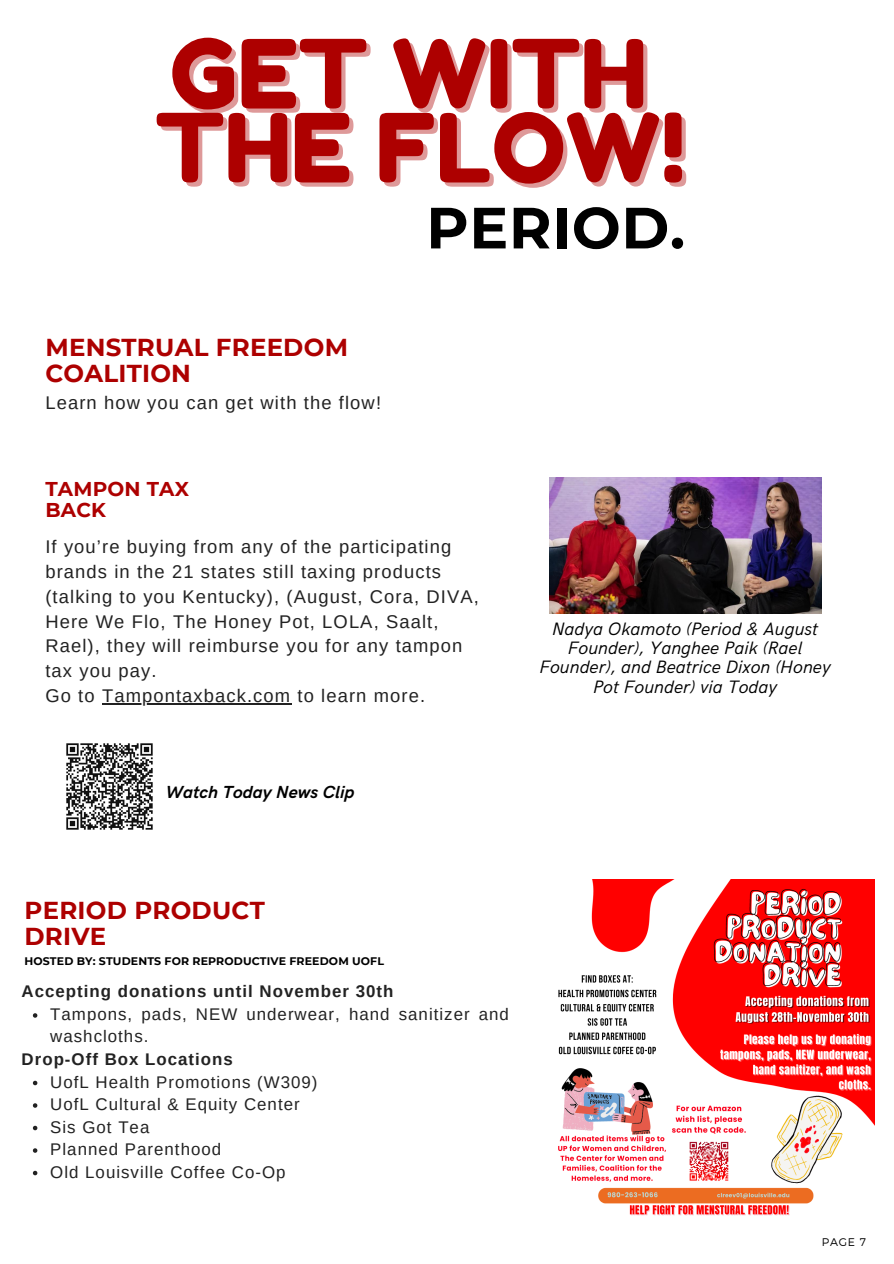
<style>
.page{position:relative;width:894px;height:1264px;background:#fff}
.page>*{position:absolute;margin:0;border:0;box-sizing:border-box;transform-origin:0 0}
.t1{font:94.95px "Fredoka One";color:#ad0000}
.t2{font:700 58.05px "Montserrat";letter-spacing:.01em;color:#000}
.t3{font:700 24.45px/25.8px "Montserrat";letter-spacing:.01em;color:#ad0000}
.t4{font:700 19.95px "Montserrat";letter-spacing:.01em;color:#ad0000}
.t5{font:18.3px/24.8px "Arimo";letter-spacing:.06em;color:#222}
.t6{font:italic 18px/19.2px "HK Grotesk";color:#000;text-align:center}
.t7{font:italic 700 17.55px "HK Grotesk";color:#000}
.t8{font:16.8px/22.5px "Arimo";letter-spacing:.06em;color:#222}
.t9{font:700 16.8px "Arimo";letter-spacing:.06em;color:#222}
.t10{font:300 11.1px "Montserrat";color:#000}
.t11{font:700 10.95px "Montserrat";letter-spacing:.01em;color:#000}
</style>
<div class="page">
<hr style="left:102px;top:703px;width:189px;height:1px;background:#222">
<img style="left:549px;top:477px;width:272px;height:136px">
<img style="left:66px;top:743px;width:87px;height:87px">
<svg style="left:33px;top:1013px;width:4px;height:4px"></svg>
<svg style="left:33px;top:1080px;width:4px;height:5px"></svg>
<svg style="left:33px;top:1103px;width:4px;height:4px"></svg>
<svg style="left:33px;top:1125px;width:4px;height:5px"></svg>
<svg style="left:33px;top:1148px;width:4px;height:4px"></svg>
<svg style="left:33px;top:1170px;width:4px;height:5px"></svg>
<img style="left:558px;top:879px;width:316px;height:337px">
<p class="t1" style="left:170px;top:16px;width:478px">GET WITH</p>
<p class="t1" style="left:155px;top:90px;width:532px">THE FLOW!</p>
<p class="t3" style="left:45px;top:334px;width:304px">MENSTRUAL FREEDOM<br>COALITION</p>
<p class="t5" style="left:45px;top:390px;width:337px">Learn how you can get with the flow!</p>
<p class="t4" style="left:45px;top:476px;width:145px">TAMPON TAX</p>
<p class="t4" style="left:45px;top:497px;width:62px">BACK</p>
<p class="t2" style="left:426px;top:192px;width:260px">PERIOD.</p>
<p class="t5" style="left:45px;top:534px;width:435px">If you’re buying from any of the participating brands in the 21 states still taxing products (talking to you Kentucky), (August, Cora, DIVA, Here We Flo, The Honey Pot, LOLA, Saalt, Rael), they will reimburse you for any tampon tax you pay.</p>
<p class="t5" style="left:45px;top:683px;width:381px">Go to Tampontaxback.com to learn more.</p>
<p class="t7" style="left:166px;top:781px;width:190px">Watch Today News Clip</p>
<p class="t6" style="left:539px;top:620px;width:292px">Nadya Okamoto (Period &amp; August<br>Founder), Yanghee Paik (Rael<br>Founder), and Beatrice Dixon (Honey<br>Pot Founder) via Today</p>
<p class="t3" style="left:24px;top:897px;width:242px">PERIOD PRODUCT</p>
<p class="t3" style="left:24px;top:923px;width:83px">DRIVE</p>
<p class="t11" style="left:24px;top:954px;width:361px">HOSTED BY: STUDENTS FOR REPRODUCTIVE FREEDOM UOFL</p>
<p class="t9" style="left:22px;top:982px;width:373px">Accepting donations until November 30th</p>
<p class="t8" style="left:50px;top:1002px;width:460px">Tampons, pads, NEW underwear, hand sanitizer and washcloths.</p>
<p class="t8" style="left:50px;top:1070px;width:268px">UofL Health Promotions (W309)</p>
<p class="t8" style="left:50px;top:1092px;width:251px">UofL Cultural &amp; Equity Center</p>
<p class="t8" style="left:50px;top:1115px;width:101px">Sis Got Tea</p>
<p class="t8" style="left:50px;top:1137px;width:172px">Planned Parenthood</p>
<p class="t8" style="left:50px;top:1160px;width:237px">Old Louisville Coffee Co-Op</p>
<p class="t9" style="left:22px;top:1049px;width:213px">Drop-Off Box Locations</p>
<p class="t10" style="left:821px;top:1234px;width:45px">PAGE 7</p>
</div>
